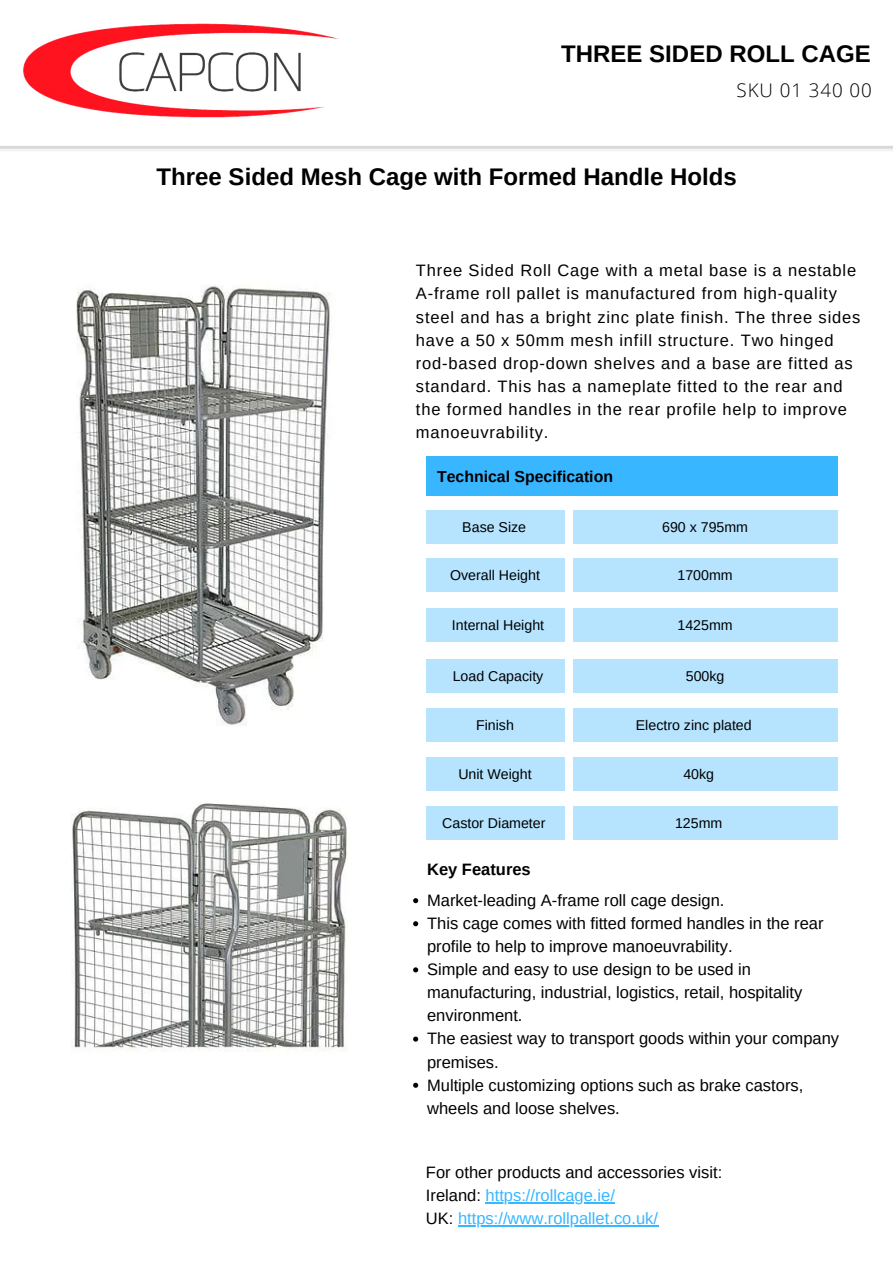
<style>
.page{position:relative;width:893px;height:1263px;background:#fff}
.page>*{position:absolute;margin:0;border:0;box-sizing:border-box;transform-origin:0 0}
.t1{font:700 24px "Arimo";color:#000}
.t2{font:300 18.75px "Open Sans";letter-spacing:.05em;color:#000}
.t3{font:16.5px/23.1px "Arimo";color:#000}
.t4{font:16.5px/23.1px "Arimo";letter-spacing:.05em;color:#000}
.t5{font:16.5px "Arimo";color:#38b6ff}
.t6{font:700 16.5px "Arimo";color:#000}
.t7{font:700 15.83px "Arimo";color:#000}
.t8{font:14.17px "Arimo";color:#000}
.s1{color:#000}
</style>
<div class="page">
<img style="left:23px;top:23px;width:315px;height:95px">
<hr style="left:0;top:149px;width:893px;height:2px;background:#000">
<hr style="left:0;top:146px;width:893px;height:3px;background:#000">
<div style="left:426px;top:457px;width:411px;height:39px;background:#38b6ff"></div>
<div style="left:426px;top:510px;width:138px;height:34px;background:#b6e4ff"></div>
<div style="left:573px;top:510px;width:264px;height:34px;background:#b6e4ff"></div>
<div style="left:426px;top:558px;width:138px;height:34px;background:#b6e4ff"></div>
<div style="left:573px;top:558px;width:264px;height:34px;background:#b6e4ff"></div>
<div style="left:426px;top:608px;width:138px;height:34px;background:#b6e4ff"></div>
<div style="left:573px;top:608px;width:264px;height:34px;background:#b6e4ff"></div>
<div style="left:426px;top:659px;width:138px;height:33px;background:#b6e4ff"></div>
<div style="left:573px;top:659px;width:264px;height:33px;background:#b6e4ff"></div>
<div style="left:426px;top:708px;width:138px;height:34px;background:#b6e4ff"></div>
<div style="left:573px;top:708px;width:264px;height:34px;background:#b6e4ff"></div>
<div style="left:426px;top:757px;width:138px;height:34px;background:#b6e4ff"></div>
<div style="left:573px;top:757px;width:264px;height:34px;background:#b6e4ff"></div>
<div style="left:426px;top:806px;width:138px;height:34px;background:#b6e4ff"></div>
<div style="left:573px;top:806px;width:264px;height:34px;background:#b6e4ff"></div>
<img style="left:76px;top:285px;width:256px;height:441px">
<img style="left:71px;top:803px;width:277px;height:248px">
<svg style="left:413px;top:898px;width:5px;height:5px"></svg>
<svg style="left:413px;top:921px;width:5px;height:5px"></svg>
<svg style="left:413px;top:967px;width:5px;height:5px"></svg>
<svg style="left:413px;top:1036px;width:5px;height:6px"></svg>
<svg style="left:413px;top:1083px;width:5px;height:5px"></svg>
<hr style="left:485px;top:1202px;width:130px;height:1px;background:#38b6ff">
<hr style="left:458px;top:1225px;width:200px;height:1px;background:#38b6ff">
<p class="t1" style="left:561px;top:41px;width:311px">THREE SIDED ROLL CAGE</p>
<p class="t2" style="left:736px;top:77px;width:137px">SKU 01 340 00</p>
<p class="t1" style="left:157px;top:163px;width:582px">Three Sided Mesh Cage with Formed Handle Holds</p>
<p class="t4" style="left:416px;top:259px;width:446px">Three Sided Roll Cage with a metal base is a nestable A-frame roll pallet is manufactured from high-quality steel and has a bright zinc plate finish. The three sides have a 50 x 50mm mesh infill structure. Two hinged rod-based drop-down shelves and a base are fitted as standard. This has a nameplate fitted to the rear and the formed handles in the rear profile help to improve manoeuvrability.</p>
<p class="t7" style="left:437px;top:468px;width:177px">Technical Specification</p>
<p class="t8" style="left:462px;top:519px;width:65px">Base Size</p>
<p class="t8" style="left:662px;top:519px;width:87px">690 x 795mm</p>
<p class="t8" style="left:450px;top:567px;width:91px">Overall Height</p>
<p class="t8" style="left:677px;top:567px;width:57px">1700mm</p>
<p class="t8" style="left:452px;top:617px;width:94px">Internal Height</p>
<p class="t8" style="left:677px;top:617px;width:57px">1425mm</p>
<p class="t8" style="left:453px;top:668px;width:92px">Load Capacity</p>
<p class="t8" style="left:686px;top:668px;width:40px">500kg</p>
<p class="t8" style="left:476px;top:717px;width:39px">Finish</p>
<p class="t8" style="left:636px;top:717px;width:117px">Electro zinc plated</p>
<p class="t8" style="left:458px;top:766px;width:75px">Unit Weight</p>
<p class="t8" style="left:683px;top:766px;width:32px">40kg</p>
<p class="t8" style="left:442px;top:815px;width:105px">Castor Diameter</p>
<p class="t8" style="left:675px;top:815px;width:49px">125mm</p>
<p class="t6" style="left:427px;top:860px;width:105px">Key Features</p>
<p class="t3" style="left:427px;top:889px;width:299px">Market-leading A-frame roll cage design.</p>
<p class="t3" style="left:427px;top:912px;width:398px">This cage comes with fitted formed handles in the rear profile to help to improve manoeuvrability.</p>
<p class="t3" style="left:427px;top:958px;width:377px">Simple and easy to use design to be used in manufacturing, industrial, logistics, retail, hospitality environment.</p>
<p class="t3" style="left:427px;top:1027px;width:413px">The easiest way to transport goods within your company premises.</p>
<p class="t3" style="left:427px;top:1073px;width:378px">Multiple customizing options such as brake castors, wheels and loose shelves.</p>
<p class="t3" style="left:426px;top:1160px;width:298px">For other products and accessories visit:</p>
<p class="t5" style="left:426px;top:1186px;width:190px"><span class="s1">Ireland:</span> https://rollcage.ie/</p>
<p class="t5" style="left:426px;top:1209px;width:234px"><span class="s1">UK:</span> https://www.rollpallet.co.uk/</p>
</div>
